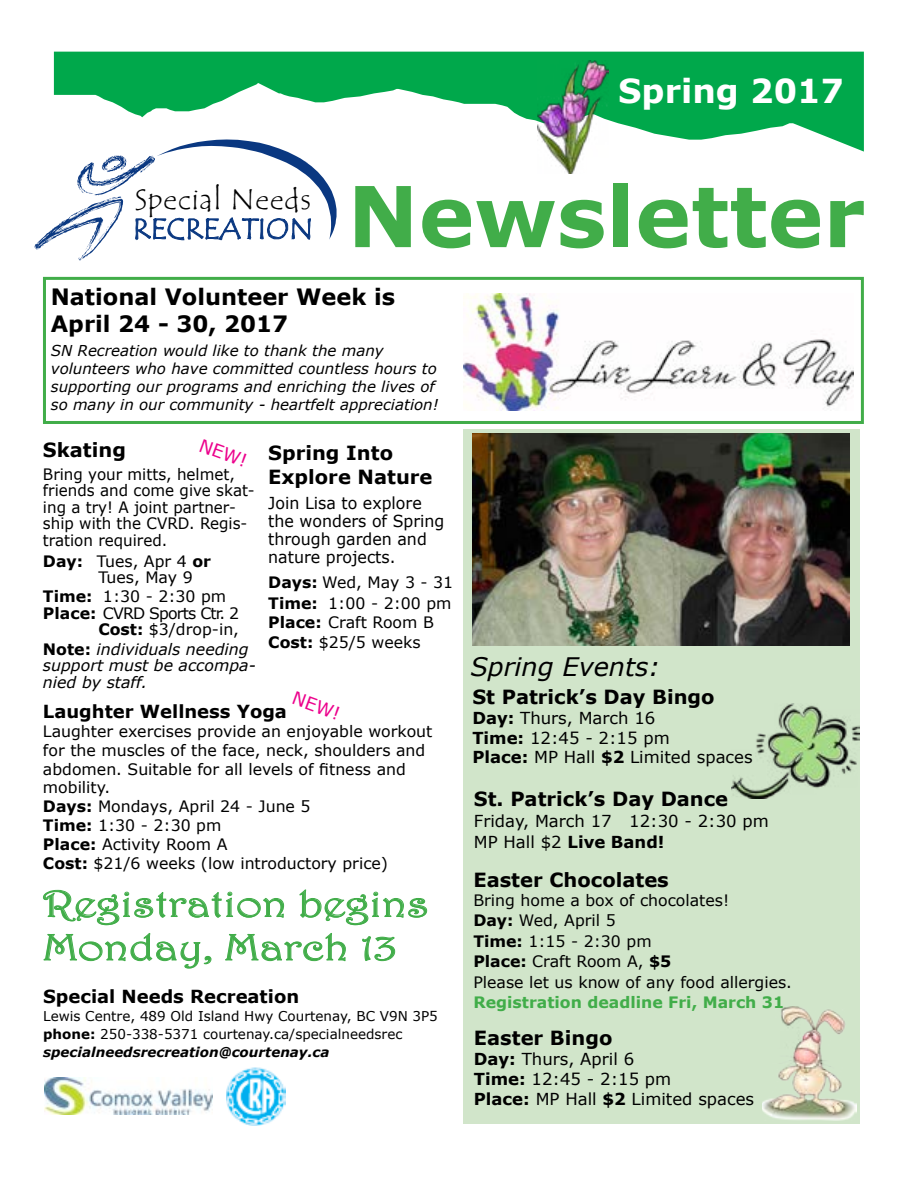
<style>
.page{position:relative;width:918px;height:1188px;background:#fff}
.page>*{position:absolute;margin:0;border:0;box-sizing:border-box;transform-origin:0 0}
.t1{font:700 84px "Verdana";color:#41ad49}
.t2{font:37.5px/43.5px "Harrington";color:#41ad49;scale:1.21 1}
.t3{font:700 33px "Verdana";color:#fff}
.t4{font:29.55px "Tempus Sans ITC";letter-spacing:.03em;color:#000}
.t5{font:italic 25.5px "Verdana";color:#000}
.t6{font:700 22.5px/27px "Verdana";color:#000}
.t7{font:700 19.5px/24px "Verdana";color:#000}
.t8{font:700 18px "Verdana";color:#000}
.t9{font:18px "Verdana";color:#ec008c}
.t10{font:16.5px/19.8px "Verdana";color:#000}
.t11{font:16.5px/18px "Verdana";color:#000;scale:.96 1}
.t12{font:15.75px/18.9px "Verdana";color:#000}
.t13{font:15.75px/16.5px "Verdana";color:#000;scale:.96 1}
.t14{font:italic 15.75px/16.5px "Verdana";color:#000}
.t15{font:700 15.75px "Verdana";color:#41ad49}
.t16{font:15.75px "Verdana";letter-spacing:-.05em;color:#000}
.t17{font:italic 15px/18px "Verdana";color:#000}
.t18{font:13.5px/18px "Verdana";color:#000}
.s1{font-weight:700}
.s2{font-weight:700;font-style:normal}
.s3{font-weight:700;font-style:italic}
</style>
<div class="page">
<div style="left:463px;top:429px;width:396px;height:695px;background:#d1e5ca"></div>
<img style="left:472px;top:433px;width:377px;height:212px">
<svg style="left:54px;top:52px;width:810px;height:100px;fill:#00a84b"></svg>
<svg style="left:34px;top:139px;width:303px;height:121px"></svg>
<svg style="left:43px;top:889px;width:241px;height:36px"></svg>
<svg style="left:300px;top:890px;width:127px;height:35px"></svg>
<svg style="left:44px;top:933px;width:167px;height:35px"></svg>
<svg style="left:225px;top:933px;width:121px;height:28px"></svg>
<svg style="left:362px;top:936px;width:33px;height:25px"></svg>
<div style="left:43px;top:277px;width:821px;height:147px;border:3px solid #41ad49"></div>
<img style="left:731px;top:703px;width:128px;height:95px">
<img style="left:463px;top:293px;width:390px;height:118px">
<img style="left:538px;top:61px;width:70px;height:113px">
<img style="left:44px;top:1078px;width:168px;height:37px">
<img style="left:226px;top:1067px;width:59px;height:59px">
<img style="left:762px;top:1006px;width:94px;height:114px">
<h3 class="t3" style="left:618px;top:70px;width:227px">Spring 2017</h3>
<h3 class="t4" style="left:135px;top:180px;width:178px">Special Needs</h3>
<h1 class="t1" style="left:348px;top:163px;width:519px">Newsletter</h1>
<h3 class="t6" style="left:51px;top:283px;width:346px">National Volunteer Week is<br>April 24 - 30, 2017</h3>
<p class="t17" style="left:51px;top:341px;width:389px">SN Recreation would like to thank the many volunteers who have committed countless hours to supporting our programs and enriching the lives of so many in our community - heartfelt appreciation!</p>
<p class="t7" style="left:268px;top:440px;width:166px">Spring Into<br>Explore Nature</p>
<p class="t11" style="left:268px;top:493px;width:185px">Join Lisa to explore the wonders of Spring through garden and nature projects.</p>
<p class="t12" style="left:268px;top:572px;width:187px;line-height:19.8px"><span class="s1">Days:</span> Wed, May 3 - 31<br><span class="s1">Time:</span> 1:00 - 2:00 pm<br><span class="s1">Place:</span> Craft Room B<br><span class="s1">Cost:</span> $25/5 weeks</p>
<p class="t9" style="left:204px;top:434px;width:51px;rotate:20deg">NEW!</p>
<p class="t7" style="left:43px;top:437px;width:85px">Skating</p>
<p class="t13" style="left:43px;top:465px;width:222px">Bring your mitts, helmet, friends and come give skat&shy;ing a try! A joint partner&shy;ship with the CVRD. Regis&shy;tration required.</p>
<p class="t12" style="left:98px;top:552px;width:114px;line-height:16.5px;text-indent:-55px"><span class="s1">Day:</span> Tues, Apr 4 <span class="s1">or<br></span>Tues, May 9</p>
<p class="t12" style="left:43px;top:587px;width:185px"><span class="s1">Time:</span> 1:30 - 2:30 pm</p>
<p class="t16" style="left:43px;top:603px;width:198px"><span class="s1">Place:</span> CVRD Sports Ctr. 2</p>
<p class="t12" style="left:98px;top:620px;width:142px"><span class="s1">Cost:</span> $3/drop-in,</p>
<p class="t14" style="left:43px;top:640px;width:214px"><span class="s2">Note:</span> individuals needing support must be accompa&shy;nied by staff.</p>
<p class="t9" style="left:297px;top:686px;width:51px;rotate:20deg">NEW!</p>
<p class="t8" style="left:43px;top:700px;width:246px">Laughter Wellness Yoga</p>
<p class="t12" style="left:43px;top:721px;width:391px">Laughter exercises provide an enjoyable workout for the muscles of the face, neck, shoulders and abdomen. Suitable for all levels of fitness and mobility.<br><span class="s1">Days:</span> Mondays, April 24 - June 5<br><span class="s1">Time:</span> 1:30 - 2:30 pm<br><span class="s1">Place:</span> Activity Room A<br><span class="s1">Cost:</span> $21/6 weeks (low introductory price)</p>
<h2 class="t2" style="left:43px;top:881px;width:320px">Registration begins<br>Monday, March 13</h2>
<p class="t8" style="left:43px;top:985px;width:258px">Special Needs Recreation</p>
<p class="t18" style="left:43px;top:1007px;width:396px">Lewis Centre, 489 Old Island Hwy Courtenay, BC V9N 3P5 <span class="s1">phone:</span> 250-338-5371 courtenay.ca/specialneedsrec <span class="s3">specialneedsrecreation@courtenay.ca</span></p>
<h3 class="t5" style="left:470px;top:650px;width:191px">Spring Events:</h3>
<p class="t7" style="left:472px;top:684px;width:244px">St Patrick’s Day Bingo</p>
<p class="t10" style="left:472px;top:707px;width:282px"><span class="s1">Day:</span> Thurs, March 16<br><span class="s1">Time:</span> 12:45 - 2:15 pm<br><span class="s1">Place:</span> MP Hall <span class="s1">$2</span> Limited spaces</p>
<p class="t7" style="left:474px;top:787px;width:256px">St. Patrick’s Day Dance</p>
<p class="t10" style="left:474px;top:810px;width:296px;line-height:21px">Friday, March 17 12:30 - 2:30 pm<br>MP Hall $2 <span class="s1">Live Band!</span></p>
<p class="t7" style="left:473px;top:867px;width:197px">Easter Chocolates</p>
<p class="t12" style="left:473px;top:889px;width:320px;line-height:20.4px">Bring home a box of chocolates!<br><span class="s1">Day:</span> Wed, April 5<br><span class="s1">Time:</span> 1:15 - 2:30 pm<br><span class="s1">Place:</span> Craft Room A, <span class="s1">$5<br></span>Please let us know of any food allergies.</p>
<p class="t15" style="left:473px;top:992px;width:312px">Registration deadline Fri, March 31</p>
<p class="t7" style="left:474px;top:1026px;width:140px">Easter Bingo</p>
<p class="t10" style="left:474px;top:1049px;width:282px"><span class="s1">Day:</span> Thurs, April 6<br><span class="s1">Time:</span> 12:45 - 2:15 pm<br><span class="s1">Place:</span> MP Hall <span class="s1">$2</span> Limited spaces</p>
</div>
